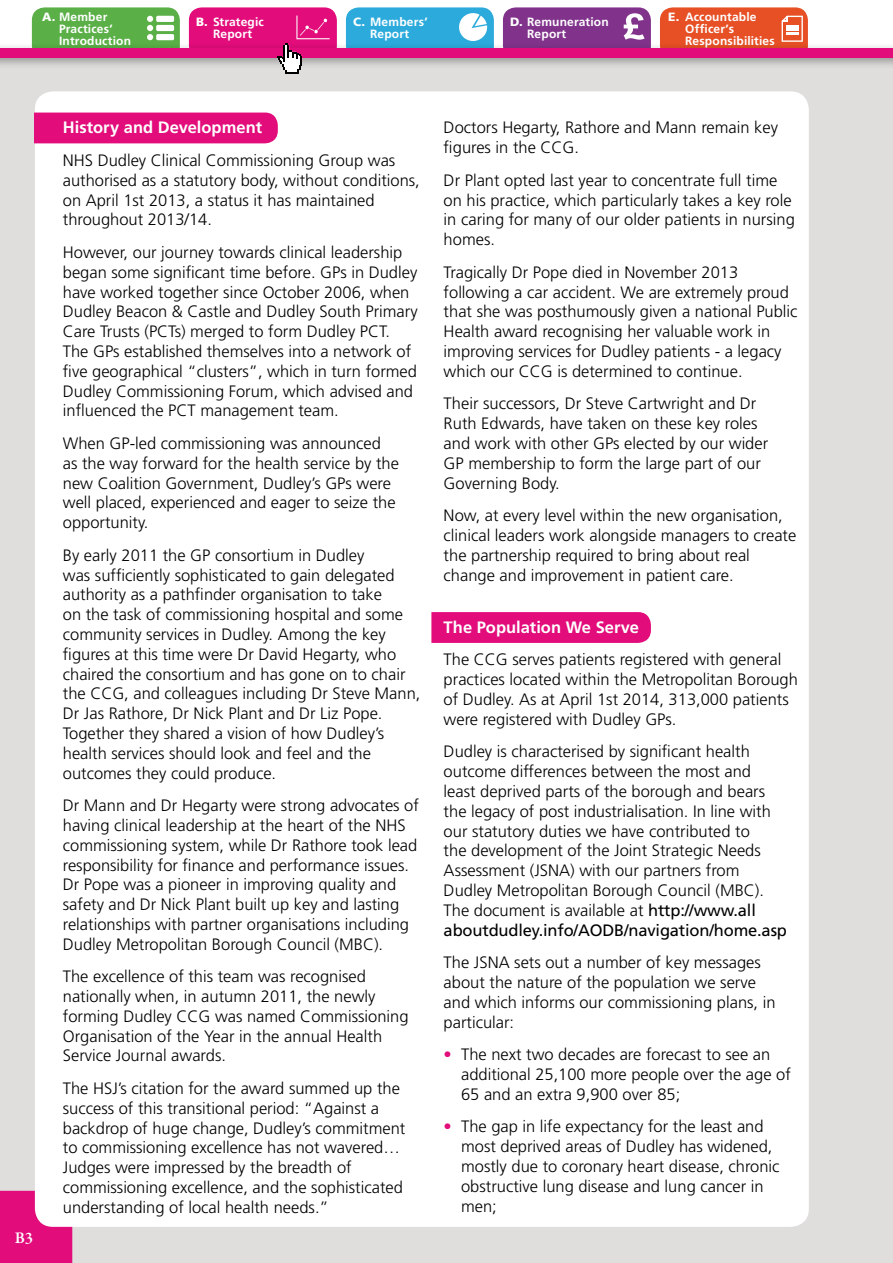
<style>
.page{position:relative;width:893px;height:1263px;background:#fff}
.page>*{position:absolute;margin:0;border:0;box-sizing:border-box;transform-origin:0 0}
.t1{font:300 16.5px/19.8px "Frutiger LT";color:#000}
.t2{font:700 16.5px "Frutiger LT";color:#fff}
.t3{font:16.5px "Frutiger";letter-spacing:-.01em;color:#000}
.t4{font:600 16.5px "Garamond Premr Pro";color:#fff}
.t5{font:700 12px/12px "Frutiger LT";letter-spacing:.015em;color:#fff}
.s1{font-family:"Frutiger";font-weight:900}
.s2{font-family:"Frutiger";font-weight:400}
.s3{font-family:"Frutiger";font-weight:400;color:#e20c7b}
</style>
<div class="page">
<div style="left:32px;top:7px;width:148px;height:51px;background:#5aaf47;border-radius:13px"></div>
<div style="left:156px;top:16px;width:18px;height:6px;background:#fff;border-radius:2px"></div>
<div style="left:156px;top:25px;width:18px;height:6px;background:#fff;border-radius:2px"></div>
<svg style="left:147px;top:16px;width:6px;height:24px"></svg>
<div style="left:156px;top:34px;width:18px;height:6px;background:#fff;border-radius:2px"></div>
<div style="left:189px;top:7px;width:148px;height:51px;background:#e20c7b;border-radius:13px"></div>
<div style="left:660px;top:7px;width:148px;height:51px;background:#e75025;border-radius:13px"></div>
<svg style="left:782px;top:16px;width:21px;height:26px"></svg>
<div style="left:346px;top:7px;width:148px;height:51px;background:#2caadc;border-radius:13px"></div>
<svg style="left:459px;top:13px;width:28px;height:28px"></svg>
<div style="left:503px;top:7px;width:148px;height:51px;background:#81338c;border-radius:13px"></div>
<svg style="left:624px;top:13px;width:21px;height:27px"></svg>
<div style="left:0;top:49px;width:893px;height:1214px;background:#dfdedd"></div>
<div style="left:0;top:1191px;width:72px;height:72px;background:#e20c7b"></div>
<div style="left:0;top:42px;width:893px;height:28px;background:#000;opacity:.37"></div>
<div style="left:0;top:48px;width:893px;height:10px;background:#e20c7b"></div>
<svg style="left:278px;top:16px;width:52px;height:58px"></svg>
<div style="left:35px;top:91px;width:774px;height:1136px;background:#fff;border-radius:18px"></div>
<div style="left:34px;top:113px;width:244px;height:30px;background:#e20c7b"></div>
<svg style="left:431px;top:612px;width:220px;height:31px;background:#e2107d"></svg>
<p class="t5" style="left:59px;top:10px;width:74px;text-indent:-17px"><span class="s1">A.</span> Member<br>Practices’<br>Introduction</p>
<p class="t5" style="left:196px;top:16px;width:69px;text-align:center"><span class="s1">B.</span> Strategic<br>Report</p>
<p class="t5" style="left:685px;top:10px;width:91px;text-indent:-17px"><span class="s1">E.</span> Accountable<br>Officer’s<br>Responsibilities</p>
<p class="t5" style="left:353px;top:16px;width:76px;text-align:center"><span class="s1">C.</span> Members’<br>Report</p>
<p class="t5" style="left:527px;top:16px;width:83px;text-indent:-17px"><span class="s1">D.</span> Remuneration<br>Report</p>
<p class="t4" style="left:15px;top:1228px;width:20px">B3</p>
<p class="t2" style="left:63px;top:118px;width:201px">History and Development</p>
<p class="t1" style="left:63px;top:151px;width:358px">NHS Dudley Clinical Commissioning Group was authorised as a statutory body, without conditions, on April 1st 2013, a status it has maintained throughout 2013/14.</p>
<p class="t1" style="left:63px;top:243px;width:356px">However, our journey towards clinical leadership began some significant time before. GPs in Dudley have worked together since October 2006, when Dudley Beacon &amp; Castle and Dudley South Primary Care Trusts (PCTs) merged to form Dudley PCT.<br>The GPs established themselves into a network of five geographical “clusters”, which in turn formed Dudley Commissioning Forum, which advised and influenced the PCT management team.</p>
<p class="t1" style="left:63px;top:434px;width:338px">When GP-led commissioning was announced as the way forward for the health service by the new Coalition Government, Dudley’s GPs were well placed, experienced and eager to seize the opportunity.</p>
<p class="t1" style="left:63px;top:545px;width:359px">By early 2011 the GP consortium in Dudley<br>was sufficiently sophisticated to gain delegated authority as a pathfinder organisation to take<br>on the task of commissioning hospital and some community services in Dudley. Among the key figures at this time were Dr David Hegarty, who chaired the consortium and has gone on to chair the CCG, and colleagues including Dr Steve Mann, Dr Jas Rathore, Dr Nick Plant and Dr Liz Pope.<br>Together they shared a vision of how Dudley’s health services should look and feel and the outcomes they could produce.</p>
<p class="t1" style="left:63px;top:796px;width:358px">Dr Mann and Dr Hegarty were strong advocates of having clinical leadership at the heart of the NHS commissioning system, while Dr Rathore took lead responsibility for finance and performance issues.<br>Dr Pope was a pioneer in improving quality and safety and Dr Nick Plant built up key and lasting relationships with partner organisations including Dudley Metropolitan Borough Council (MBC).</p>
<p class="t1" style="left:63px;top:967px;width:347px">The excellence of this team was recognised nationally when, in autumn 2011, the newly forming Dudley CCG was named Commissioning Organisation of the Year in the annual Health Service Journal awards.</p>
<p class="t1" style="left:63px;top:1079px;width:344px">The HSJ’s citation for the award summed up the success of this transitional period: “Against a backdrop of huge change, Dudley’s commitment to commissioning excellence has not wavered… Judges were impressed by the breadth of commissioning excellence, and the sophisticated understanding of local health needs.”</p>
<p class="t1" style="left:444px;top:118px;width:336px">Doctors Hegarty, Rathore and Mann remain key figures in the CCG.</p>
<p class="t1" style="left:444px;top:170px;width:353px">Dr Plant opted last year to concentrate full time on his practice, which particularly takes a key role in caring for many of our older patients in nursing homes.</p>
<p class="t1" style="left:444px;top:262px;width:355px">Tragically Dr Pope died in November 2013 following a car accident. We are extremely proud that she was posthumously given a national Public Health award recognising her valuable work in improving services for Dudley patients - a legacy which our CCG is determined to continue.</p>
<p class="t1" style="left:444px;top:394px;width:326px">Their successors, Dr Steve Cartwright and Dr Ruth Edwards, have taken on these key roles and work with other GPs elected by our wider GP membership to form the large part of our Governing Body.</p>
<p class="t1" style="left:444px;top:506px;width:354px">Now, at every level within the new organisation, clinical leaders work alongside managers to create the partnership required to bring about real change and improvement in patient care.</p>
<p class="t2" style="left:444px;top:617px;width:197px">The Population We Serve</p>
<p class="t1" style="left:444px;top:650px;width:356px">The CCG serves patients registered with general practices located within the Metropolitan Borough of Dudley. As at April 1st 2014, 313,000 patients were registered with Dudley GPs.</p>
<p class="t1" style="left:444px;top:742px;width:329px">Dudley is characterised by significant health outcome differences between the most and least deprived parts of the borough and bears the legacy of post industrialisation. In line with our statutory duties we have contributed to the development of the Joint Strategic Needs Assessment (JSNA) with our partners from Dudley Metropolitan Borough Council (MBC).<br>The document is available at <span class="s2">http://www.all</span></p>
<p class="t3" style="left:444px;top:920px;width:345px">aboutdudley.info/AODB/navigation/home.asp</p>
<p class="t1" style="left:444px;top:953px;width:333px">The JSNA sets out a number of key messages about the nature of the population we serve and which informs our commissioning plans, in particular:</p>
<p class="t1" style="left:461px;top:1045px;width:331px;text-indent:-17px"><span class="s3">•</span> The next two decades are forecast to see an additional 25,100 more people over the age of<br>65 and an extra 9,900 over 85;</p>
<p class="t1" style="left:461px;top:1117px;width:320px;text-indent:-17px"><span class="s3">•</span> The gap in life expectancy for the least and most deprived areas of Dudley has widened, mostly due to coronary heart disease, chronic obstructive lung disease and lung cancer in men;</p>
</div>
